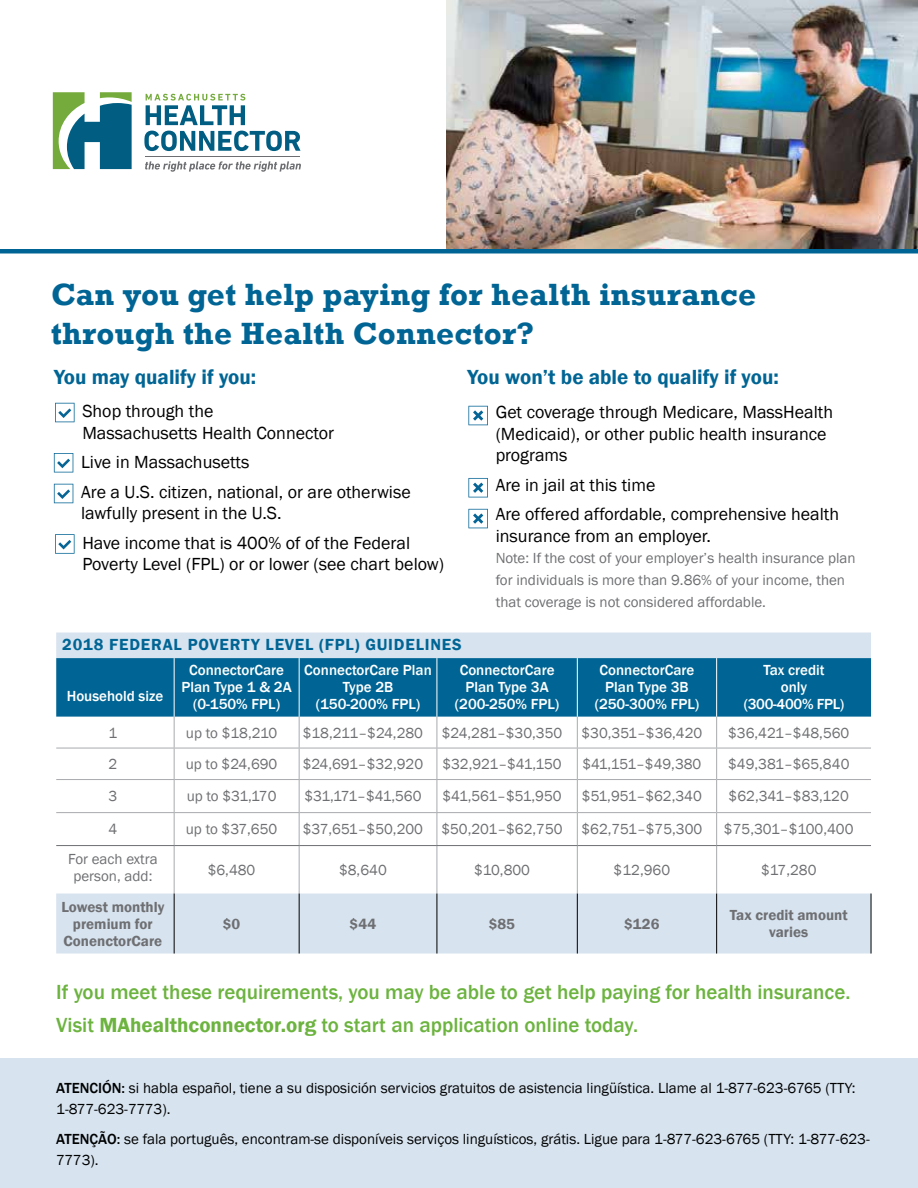
<style>
.page{position:relative;width:918px;height:1188px;background:#fff}
.page>*{position:absolute;margin:0;border:0;box-sizing:border-box;transform-origin:0 0}
.t1{font:700 31.5px/39px "Rockwell";letter-spacing:.01em;color:#006594}
.t2{font:500 21px/33px "Franklin Gothic";color:#6cb33f}
.t3{font:600 21px "Franklin Gothic";color:#006594}
.t4{font:18px/21.8px "Franklin Gothic";color:#000}
.t5{font:600 16.5px "Franklin Gothic";letter-spacing:.05em;color:#006594}
.t6{font:15px/21.8px "Franklin Gothic";color:#6e6f72}
.t7{font:15px/21px "Franklin Gothic";color:#000101}
.t8{font:500 15px/17.2px "Franklin Gothic";color:#fff;text-align:center}
.t9{font:600 15px/17.2px "Franklin Gothic";color:#6e6f72;text-align:center}
.t10{font:15px "Franklin Gothic";letter-spacing:-.055em;color:#6e6f72}
.t11{font:15px "Franklin Gothic";letter-spacing:-.02em;color:#6e6f72}
.s1{font-weight:600}
.s2{font-weight:500}
</style>
<div class="page">
<div style="left:0;top:1059px;width:918px;height:129px;background:#d7e3ef"></div>
<img style="left:446px;top:0;width:472px;height:249px">
<div style="left:0;top:249px;width:918px;height:5px;background:#006594"></div>
<svg style="left:55px;top:403px;width:20px;height:19px"></svg>
<svg style="left:468px;top:406px;width:20px;height:19px"></svg>
<svg style="left:54px;top:453px;width:19px;height:19px"></svg>
<svg style="left:54px;top:484px;width:19px;height:19px"></svg>
<svg style="left:55px;top:534px;width:20px;height:20px"></svg>
<svg style="left:468px;top:478px;width:20px;height:19px"></svg>
<svg style="left:468px;top:509px;width:20px;height:19px"></svg>
<svg style="left:56px;top:633px;width:815px;height:321px"></svg>
<div style="left:56px;top:658px;width:815px;height:59px;background:#006594"></div>
<hr style="left:174px;top:717px;width:1px;height:31px;background:#a8aaad">
<hr style="left:299px;top:717px;width:1px;height:31px;background:#a8aaad">
<hr style="left:437px;top:717px;width:1px;height:31px;background:#a8aaad">
<hr style="left:577px;top:717px;width:1px;height:31px;background:#a8aaad">
<hr style="left:716px;top:717px;width:1px;height:31px;background:#a8aaad">
<hr style="left:174px;top:748px;width:1px;height:31px;background:#a8aaad">
<hr style="left:299px;top:748px;width:1px;height:31px;background:#a8aaad">
<hr style="left:437px;top:748px;width:1px;height:31px;background:#a8aaad">
<hr style="left:577px;top:748px;width:1px;height:31px;background:#a8aaad">
<hr style="left:716px;top:748px;width:1px;height:31px;background:#a8aaad">
<hr style="left:174px;top:780px;width:1px;height:32px;background:#a8aaad">
<hr style="left:299px;top:780px;width:1px;height:32px;background:#a8aaad">
<hr style="left:437px;top:780px;width:1px;height:32px;background:#a8aaad">
<hr style="left:577px;top:780px;width:1px;height:32px;background:#a8aaad">
<hr style="left:716px;top:780px;width:1px;height:32px;background:#a8aaad">
<hr style="left:174px;top:813px;width:1px;height:32px;background:#a8aaad">
<hr style="left:299px;top:813px;width:1px;height:32px;background:#a8aaad">
<hr style="left:437px;top:813px;width:1px;height:32px;background:#a8aaad">
<hr style="left:577px;top:813px;width:1px;height:32px;background:#a8aaad">
<hr style="left:716px;top:813px;width:1px;height:32px;background:#a8aaad">
<hr style="left:174px;top:846px;width:1px;height:48px;background:#a8aaad">
<hr style="left:299px;top:846px;width:1px;height:48px;background:#a8aaad">
<hr style="left:437px;top:846px;width:1px;height:48px;background:#a8aaad">
<hr style="left:577px;top:846px;width:1px;height:48px;background:#a8aaad">
<hr style="left:716px;top:846px;width:1px;height:48px;background:#a8aaad">
<hr style="left:174px;top:658px;width:1px;height:59px;background:#fff">
<hr style="left:56px;top:845px;width:118px;height:1px;background:#6e6f72">
<hr style="left:174px;top:845px;width:125px;height:1px;background:#6e6f72">
<hr style="left:299px;top:845px;width:138px;height:1px;background:#6e6f72">
<hr style="left:437px;top:845px;width:140px;height:1px;background:#6e6f72">
<hr style="left:577px;top:845px;width:140px;height:1px;background:#6e6f72">
<hr style="left:717px;top:845px;width:154px;height:1px;background:#6e6f72">
<hr style="left:56px;top:748px;width:118px;height:1px;background:#a8aaad">
<hr style="left:174px;top:748px;width:125px;height:1px;background:#a8aaad">
<hr style="left:299px;top:748px;width:138px;height:1px;background:#a8aaad">
<hr style="left:437px;top:748px;width:140px;height:1px;background:#a8aaad">
<hr style="left:577px;top:748px;width:140px;height:1px;background:#a8aaad">
<hr style="left:717px;top:748px;width:154px;height:1px;background:#a8aaad">
<hr style="left:56px;top:779px;width:118px;height:1px;background:#a8aaad">
<hr style="left:174px;top:779px;width:125px;height:1px;background:#a8aaad">
<hr style="left:299px;top:779px;width:138px;height:1px;background:#a8aaad">
<hr style="left:437px;top:779px;width:140px;height:1px;background:#a8aaad">
<hr style="left:577px;top:779px;width:140px;height:1px;background:#a8aaad">
<hr style="left:717px;top:779px;width:154px;height:1px;background:#a8aaad">
<hr style="left:56px;top:812px;width:118px;height:1px;background:#a8aaad">
<hr style="left:174px;top:812px;width:125px;height:1px;background:#a8aaad">
<hr style="left:299px;top:812px;width:138px;height:1px;background:#a8aaad">
<hr style="left:437px;top:812px;width:140px;height:1px;background:#a8aaad">
<hr style="left:577px;top:812px;width:140px;height:1px;background:#a8aaad">
<hr style="left:717px;top:812px;width:154px;height:1px;background:#a8aaad">
<hr style="left:299px;top:658px;width:1px;height:59px;background:#fff">
<hr style="left:437px;top:658px;width:1px;height:59px;background:#fff">
<hr style="left:577px;top:658px;width:1px;height:59px;background:#fff">
<hr style="left:716px;top:658px;width:1px;height:59px;background:#fff">
<hr style="left:174px;top:894px;width:1px;height:60px;background:#000">
<hr style="left:299px;top:894px;width:1px;height:60px;background:#000">
<hr style="left:437px;top:894px;width:1px;height:60px;background:#000">
<hr style="left:577px;top:894px;width:1px;height:60px;background:#000">
<hr style="left:716px;top:894px;width:1px;height:60px;background:#000">
<hr style="left:871px;top:894px;width:1px;height:60px;background:#000">
<svg style="left:146px;top:94px;width:99px;height:31px"></svg>
<svg style="left:144px;top:131px;width:156px;height:20px"></svg>
<hr style="left:145px;top:156px;width:155px;height:1px;background:#6d6e71">
<svg style="left:53px;top:92px;width:79px;height:77px"></svg>
<svg style="left:145px;top:161px;width:156px;height:11px"></svg>
<h1 class="t1" style="left:51px;top:275px;width:707px">Can you get help paying for health insurance through the Health Connector?</h1>
<h2 class="t3" style="left:467px;top:364px;width:313px">You won’t be able to qualify if you:</h2>
<p class="t4" style="left:496px;top:401px;width:339px">Get coverage through Medicare, MassHealth (Medicaid), or other public health insurance programs</p>
<p class="t4" style="left:496px;top:470px;width:345px;line-height:29.2px">Are in jail at this time<br>Are offered affordable, comprehensive health</p>
<p class="t4" style="left:496px;top:525px;width:217px">insurance from an employer.</p>
<p class="t6" style="left:496px;top:548px;width:361px">Note: If the cost of your employer’s health insurance plan for individuals is more than 9.86% of your income, then that coverage is not considered affordable.</p>
<h2 class="t3" style="left:54px;top:364px;width:204px">You may qualify if you:</h2>
<p class="t4" style="left:82px;top:401px;width:253px">Shop through the<br>Massachusetts Health Connector</p>
<p class="t4" style="left:81px;top:448px;width:331px;line-height:29.2px">Live in Massachusetts<br>Are a U.S. citizen, national, or are otherwise</p>
<p class="t4" style="left:81px;top:499px;width:331px;line-height:29.2px">lawfully present in the U.S.<br>Have income that is 400% of of the Federal</p>
<p class="t4" style="left:82px;top:554px;width:363px">Poverty Level (FPL) or or lower (see chart below)</p>
<p class="t5" style="left:62px;top:634px;width:401px">2018 FEDERAL POVERTY LEVEL (FPL) GUIDELINES</p>
<p class="t8" style="left:67px;top:688px;width:98px">Household size</p>
<p class="t8" style="left:182px;top:661px;width:112px">ConnectorCare<br>Plan Type 1 &amp; 2A (0-150% FPL)</p>
<p class="t8" style="left:304px;top:661px;width:129px">ConnectorCare Plan<br>Type 2B<br>(150-200% FPL)</p>
<p class="t8" style="left:455px;top:661px;width:106px">ConnectorCare<br>Plan Type 3A (200-250% FPL)</p>
<p class="t8" style="left:595px;top:661px;width:106px">ConnectorCare<br>Plan Type 3B (250-300% FPL)</p>
<p class="t8" style="left:744px;top:661px;width:102px">Tax credit<br>only<br>(300-400% FPL)</p>
<p class="t6" style="left:109px;top:722px;width:10px">1</p>
<p class="t6" style="left:186px;top:722px;width:93px">up to $18,210</p>
<p class="t6" style="left:303px;top:722px;width:261px">$18,211–$24,280 $24,281–$30,350</p>
<p class="t6" style="left:581px;top:722px;width:122px">$30,351–$36,420</p>
<p class="t6" style="left:728px;top:722px;width:123px">$36,421–$48,560</p>
<p class="t6" style="left:109px;top:753px;width:10px">2</p>
<p class="t6" style="left:186px;top:753px;width:93px">up to $24,690</p>
<p class="t6" style="left:303px;top:753px;width:122px">$24,691–$32,920</p>
<p class="t6" style="left:442px;top:753px;width:121px">$32,921–$41,150</p>
<p class="t6" style="left:582px;top:753px;width:121px">$41,151–$49,380</p>
<p class="t6" style="left:728px;top:753px;width:123px">$49,381–$65,840</p>
<p class="t6" style="left:109px;top:786px;width:10px">3</p>
<p class="t6" style="left:187px;top:786px;width:91px">up to $31,170</p>
<p class="t10" style="left:304px;top:787px;width:119px">$31,171–$41,560</p>
<p class="t11" style="left:442px;top:787px;width:121px">$41,561–$51,950</p>
<p class="t6" style="left:582px;top:786px;width:121px">$51,951–$62,340</p>
<p class="t6" style="left:729px;top:786px;width:122px">$62,341–$83,120</p>
<p class="t6" style="left:109px;top:819px;width:10px">4</p>
<p class="t6" style="left:186px;top:819px;width:93px">up to $37,650</p>
<p class="t6" style="left:303px;top:819px;width:261px">$37,651–$50,200 $50,201–$62,750</p>
<p class="t6" style="left:581px;top:819px;width:122px">$62,751–$75,300</p>
<p class="t6" style="left:724px;top:819px;width:131px">$75,301–$100,400</p>
<p class="t6" style="left:68px;top:850px;width:91px;line-height:17.2px;text-align:center">For each extra person, add:</p>
<p class="t6" style="left:208px;top:859px;width:49px">$6,480</p>
<p class="t6" style="left:339px;top:859px;width:49px">$8,640</p>
<p class="t6" style="left:474px;top:859px;width:58px">$10,800</p>
<p class="t6" style="left:614px;top:859px;width:58px">$12,960</p>
<p class="t6" style="left:761px;top:859px;width:57px">$17,280</p>
<p class="t9" style="left:61px;top:898px;width:105px">Lowest monthly premium for<br>ConenctorCare</p>
<p class="t9" style="left:223px;top:915px;width:19px">$0</p>
<p class="t9" style="left:350px;top:915px;width:28px">$44</p>
<p class="t9" style="left:489px;top:915px;width:28px">$85</p>
<p class="t9" style="left:624px;top:915px;width:37px">$126</p>
<p class="t9" style="left:730px;top:907px;width:120px">Tax credit amount varies</p>
<h2 class="t2" style="left:56px;top:976px;width:796px">If you meet these requirements, you may be able to get help paying for health insurance.<br>Visit <span class="s1">MAhealthconnector.org</span> to start an application online today.</h2>
<p class="t7" style="left:56px;top:1078px;width:801px"><span class="s2">ATENCIÓN:</span> si habla español, tiene a su disposición servicios gratuitos de asistencia lingüística. Llame al 1-877-623-6765 (TTY:<br>1-877-623-7773).</p>
<p class="t7" style="left:56px;top:1129px;width:815px"><span class="s2">ATENÇÃO:</span> se fala português, encontram-se disponíveis serviços linguísticos, grátis. Ligue para 1-877-623-6765 (TTY: 1-877-623-<br>7773).</p>
</div>
